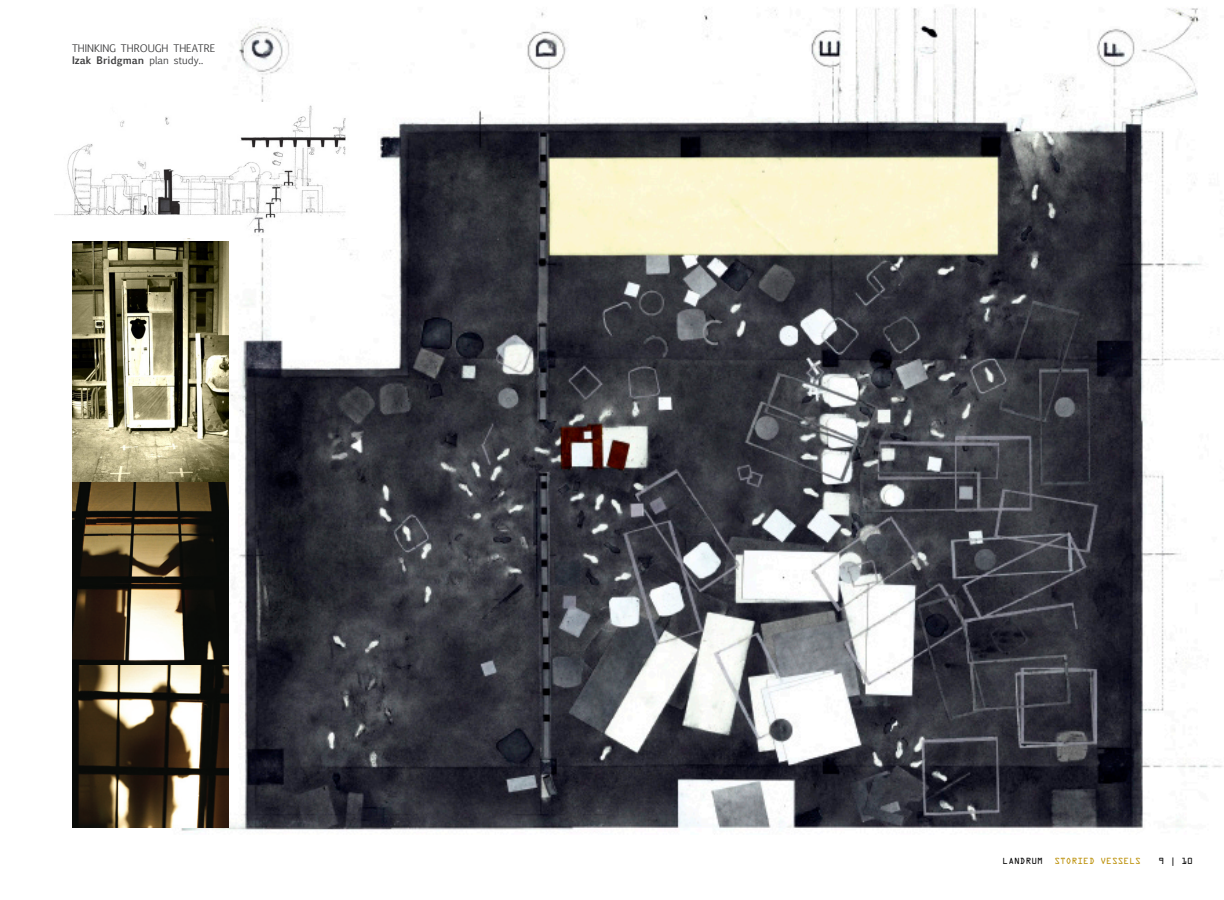
<style>
.page{position:relative;width:1224px;height:900px;background:#fff}
.page>*{position:absolute;margin:0;border:0;box-sizing:border-box;transform-origin:0 0}
.t1{font:700 10px "Euphemia UCAS";color:#3e3e3f}
.t2{font:10px "Euphemia UCAS";color:#3e3e3f}
.t3{font:8px "OCRA Std";color:#bb8f06}
.t4{font:8px "OCRA Std";color:#000}
.s1{font-weight:400}
</style>
<div class="page">
<img style="left:181px;top:8px;width:1043px;height:823px">
<img style="left:55px;top:102px;width:321px;height:135px">
<img style="left:72px;top:241px;width:157px;height:587px">
<p class="t2" style="left:72px;top:42px;width:145px">THINKING THROUGH THEATRE</p>
<p class="t1" style="left:72px;top:53px;width:133px">Izak Bridgman <span class="s1">plan study..</span></p>
<p class="t4" style="left:1003px;top:857px;width:42px">LANDRUM</p>
<p class="t3" style="left:1054px;top:857px;width:88px">STORIED VESSELS</p>
<p class="t4" style="left:1158px;top:857px;width:36px">9 | 10</p>
</div>
